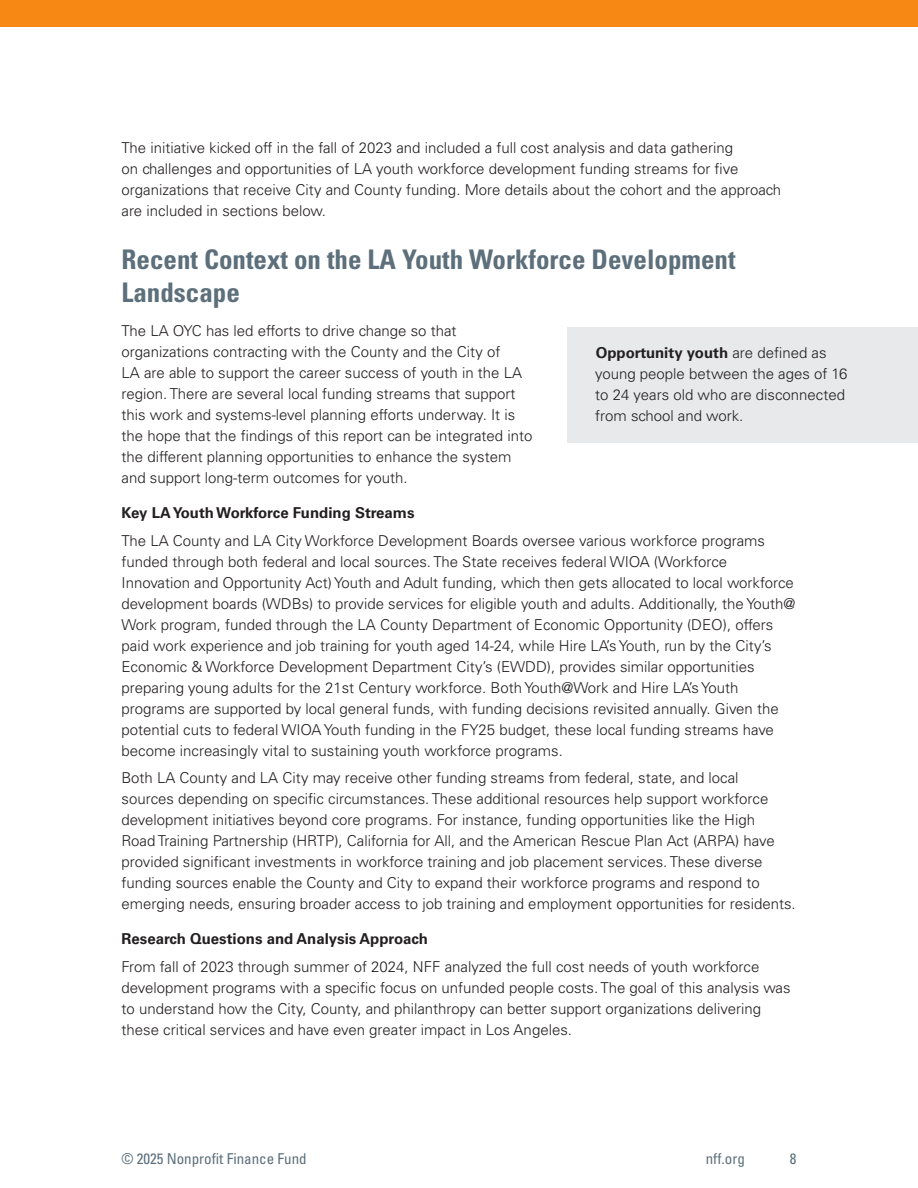
<style>
.page{position:relative;width:918px;height:1188px;background:#fff}
.page>*{position:absolute;margin:0;border:0;box-sizing:border-box;transform-origin:0 0}
.t1{font:700 condensed 27px/33px "Univers LT Std";color:#5c6f7b}
.t2{font:300 15px/21px "Univers LT Std";color:#231f20}
.t3{font:700 15px "Univers LT Std";color:#231f20}
.t4{font:condensed 15px "Univers LT Std";color:#5c6f7b}
.s1{font-weight:700}
</style>
<div class="page">
<div style="left:0;top:0;width:918px;height:27px;background:#f78813"></div>
<div style="left:567px;top:327px;width:351px;height:116px;background:#e7e9eb"></div>
<p class="t2" style="left:122px;top:137px;width:661px">The initiative kicked off in the fall of 2023 and included a full cost analysis and data gathering<br>on challenges and opportunities of LA youth workforce development funding streams for five organizations that receive City and County funding. More details about the cohort and the approach are included in sections below.</p>
<h1 class="t1" style="left:122px;top:243px;width:616px">Recent Context on the LA Youth Workforce Development<br>Landscape</h1>
<p class="t2" style="left:122px;top:321px;width:412px">The LA OYC has led efforts to drive change so that organizations contracting with the County and the City of<br>LA are able to support the career success of youth in the LA region. There are several local funding streams that support this work and systems-level planning efforts underway. It is the hope that the findings of this report can be integrated into the different planning opportunities to enhance the system and support long-term outcomes for youth.</p>
<p class="t3" style="left:122px;top:504px;width:295px">Key LA Youth Workforce Funding Streams</p>
<p class="t2" style="left:122px;top:530px;width:676px">The LA County and LA City Workforce Development Boards oversee various workforce programs funded through both federal and local sources. The State receives federal WIOA (Workforce Innovation and Opportunity Act) Youth and Adult funding, which then gets allocated to local workforce development boards (WDBs) to provide services for eligible youth and adults. Additionally, the Youth@ Work program, funded through the LA County Department of Economic Opportunity (DEO), offers paid work experience and job training for youth aged 14-24, while Hire LA’s Youth, run by the City’s Economic &amp; Workforce Development Department City’s (EWDD), provides similar opportunities preparing young adults for the 21st Century workforce. Both Youth@Work and Hire LA’s Youth programs are supported by local general funds, with funding decisions revisited annually. Given the potential cuts to federal WIOA Youth funding in the FY25 budget, these local funding streams have become increasingly vital to sustaining youth workforce programs.</p>
<p class="t2" style="left:122px;top:768px;width:676px">Both LA County and LA City may receive other funding streams from federal, state, and local<br>sources depending on specific circumstances. These additional resources help support workforce development initiatives beyond core programs. For instance, funding opportunities like the High<br>Road Training Partnership (HRTP), California for All, and the American Rescue Plan Act (ARPA) have provided significant investments in workforce training and job placement services. These diverse funding sources enable the County and City to expand their workforce programs and respond to emerging needs, ensuring broader access to job training and employment opportunities for residents.</p>
<p class="t3" style="left:122px;top:930px;width:308px">Research Questions and Analysis Approach</p>
<p class="t2" style="left:122px;top:956px;width:671px">From fall of 2023 through summer of 2024, NFF analyzed the full cost needs of youth workforce development programs with a specific focus on unfunded people costs. The goal of this analysis was to understand how the City, County, and philanthropy can better support organizations delivering these critical services and have even greater impact in Los Angeles.</p>
<p class="t2" style="left:595px;top:342px;width:254px"><span class="s1">Opportunity youth</span> are defined as young people between the ages of 16 to 24 years old who are disconnected from school and work.</p>
<p class="t4" style="left:122px;top:1150px;width:187px">© 2025 Nonprofit Finance Fund</p>
<p class="t4" style="left:706px;top:1150px;width:41px">nff.org</p>
<p class="t4" style="left:790px;top:1150px;width:8px">8</p>
</div>
